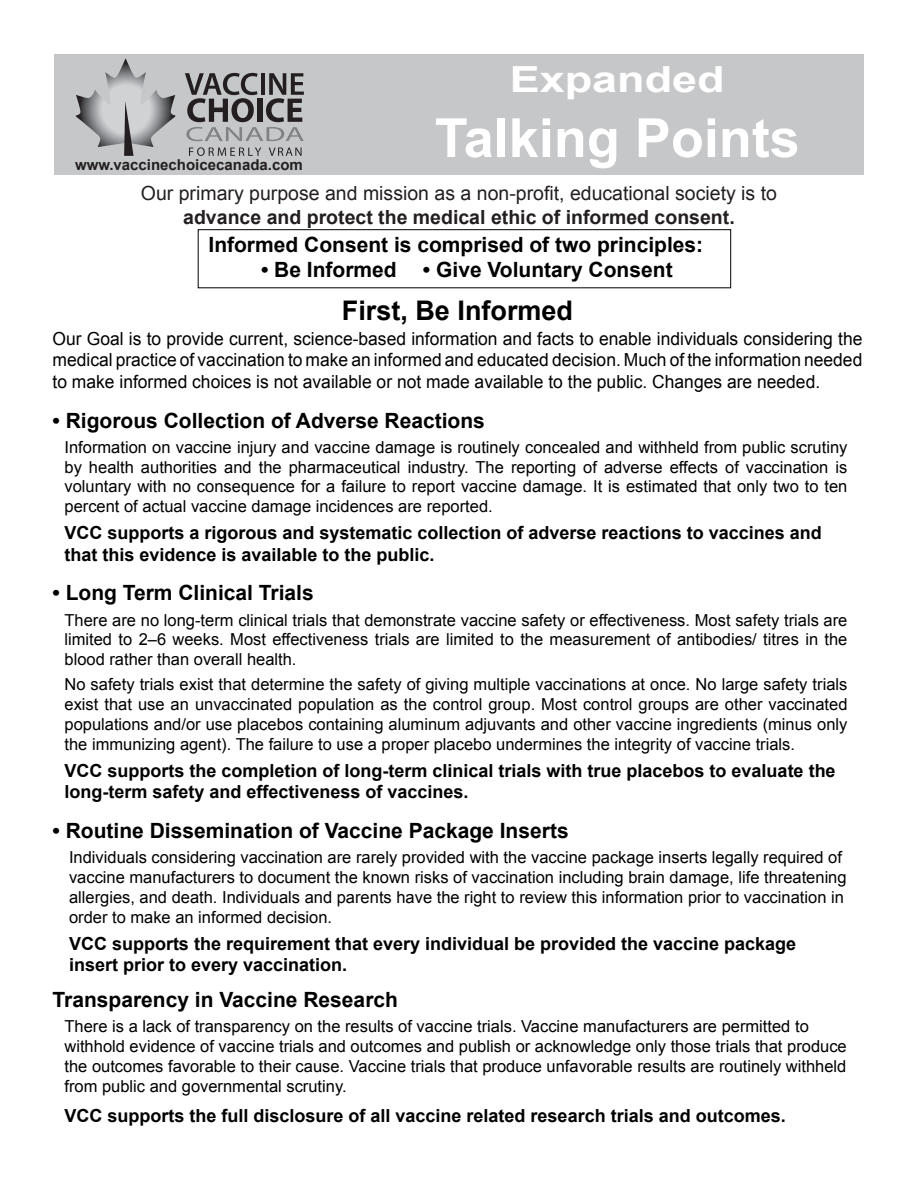
<style>
.page{position:relative;width:918px;height:1188px;background:#fff}
.page>*{position:absolute;margin:0;border:0;box-sizing:border-box;transform-origin:0 0}
.t1{font:700 54px "Arial";color:#fff}
.t2{font:700 36px "Arial";color:#fff;scale:1.25 1}
.t3{font:700 27px "Arial";color:#000}
.t4{font:700 21px "Arial";color:#000}
.t5{font:19.5px "Arial";color:#231f20}
.t6{font:700 19.5px "Arial";color:#231f20}
.t7{font:700 18px/21.6px "Arial";color:#000}
.t8{font:18px/21.6px "Arial";color:#000;text-align:justify}
.t9{font:16.5px/19.8px "Arial";color:#000;text-align:justify}
.t10{font:700 15px "Arial";color:#231f20}
</style>
<div class="page">
<div style="left:54px;top:54px;width:810px;height:121px;background:#c6c7c9"></div>
<svg style="left:76px;top:59px;width:100px;height:97px"></svg>
<svg style="left:185px;top:73px;width:119px;height:68px"></svg>
<svg style="left:189px;top:147px;width:72px;height:9px"></svg>
<svg style="left:269px;top:147px;width:33px;height:9px"></svg>
<p class="t10" style="left:75px;top:154px;width:229px">www.vaccinechoicecanada.com</p>
<h2 class="t2" style="left:510px;top:56px;width:174px">Expanded</h2>
<h1 class="t1" style="left:435px;top:102px;width:367px">Talking Points</h1>
<p class="t5" style="left:141px;top:181px;width:638px">Our primary purpose and mission as a non-profit, educational society is to</p>
<p class="t6" style="left:183px;top:204px;width:553px">advance and protect the medical ethic of informed consent.</p>
<p class="t4" style="left:208px;top:231px;width:496px">Informed Consent is comprised of two principles:</p>
<p class="t4" style="left:261px;top:256px;width:137px">• Be Informed</p>
<p class="t4" style="left:423px;top:256px;width:251px">• Give Voluntary Consent</p>
<h3 class="t3" style="left:342px;top:292px;width:233px">First, Be Informed</h3>
<p class="t8" style="left:52px;top:328px;width:811px">Our Goal is to provide current, science-based information and facts to enable individuals considering the medical practice of vaccination to make an informed and educated decision. Much of the information needed to make informed choices is not available or not made available to the public. Changes are needed.</p>
<p class="t4" style="left:52px;top:406px;width:434px">• Rigorous Collection of Adverse Reactions</p>
<p class="t9" style="left:64px;top:437px;width:784px">Information on vaccine injury and vaccine damage is routinely concealed and withheld from public scrutiny by health authorities and the pharmaceutical industry. The reporting of adverse effects of vaccination is voluntary with no consequence for a failure to report vaccine damage. It is estimated that only two to ten percent of actual vaccine damage incidences are reported.</p>
<p class="t7" style="left:64px;top:523px;width:759px">VCC supports a rigorous and systematic collection of adverse reactions to vaccines and that this evidence is available to the public.</p>
<p class="t4" style="left:52px;top:579px;width:263px">• Long Term Clinical Trials</p>
<p class="t9" style="left:64px;top:610px;width:784px">There are no long-term clinical trials that demonstrate vaccine safety or effectiveness. Most safety trials are limited to 2–6 weeks. Most effectiveness trials are limited to the measurement of antibodies/ titres in the blood rather than overall health.</p>
<p class="t9" style="left:64px;top:675px;width:785px">No safety trials exist that determine the safety of giving multiple vaccinations at once. No large safety trials exist that use an unvaccinated population as the control group. Most control groups are other vaccinated populations and/or use placebos containing aluminum adjuvants and other vaccine ingredients (minus only the immunizing agent). The failure to use a proper placebo undermines the integrity of vaccine trials.</p>
<p class="t7" style="left:64px;top:760px;width:773px">VCC supports the completion of long-term clinical trials with true placebos to evaluate the long-term safety and effectiveness of vaccines.</p>
<p class="t4" style="left:52px;top:817px;width:518px">• Routine Dissemination of Vaccine Package Inserts</p>
<p class="t9" style="left:69px;top:848px;width:779px;text-align:left">Individuals considering vaccination are rarely provided with the vaccine package inserts legally required of vaccine manufacturers to document the known risks of vaccination including brain damage, life threatening allergies, and death. Individuals and parents have the right to review this information prior to vaccination in order to make an informed decision.</p>
<p class="t7" style="left:69px;top:933px;width:729px">VCC supports the requirement that every individual be provided the vaccine package insert prior to every vaccination.</p>
<p class="t4" style="left:52px;top:986px;width:347px">Transparency in Vaccine Research</p>
<p class="t9" style="left:64px;top:1017px;width:784px;text-align:left">There is a lack of transparency on the results of vaccine trials. Vaccine manufacturers are permitted to withhold evidence of vaccine trials and outcomes and publish or acknowledge only those trials that produce the outcomes favorable to their cause. Vaccine trials that produce unfavorable results are routinely withheld from public and governmental scrutiny.</p>
<p class="t7" style="left:64px;top:1106px;width:723px">VCC supports the full disclosure of all vaccine related research trials and outcomes.</p>
</div>
